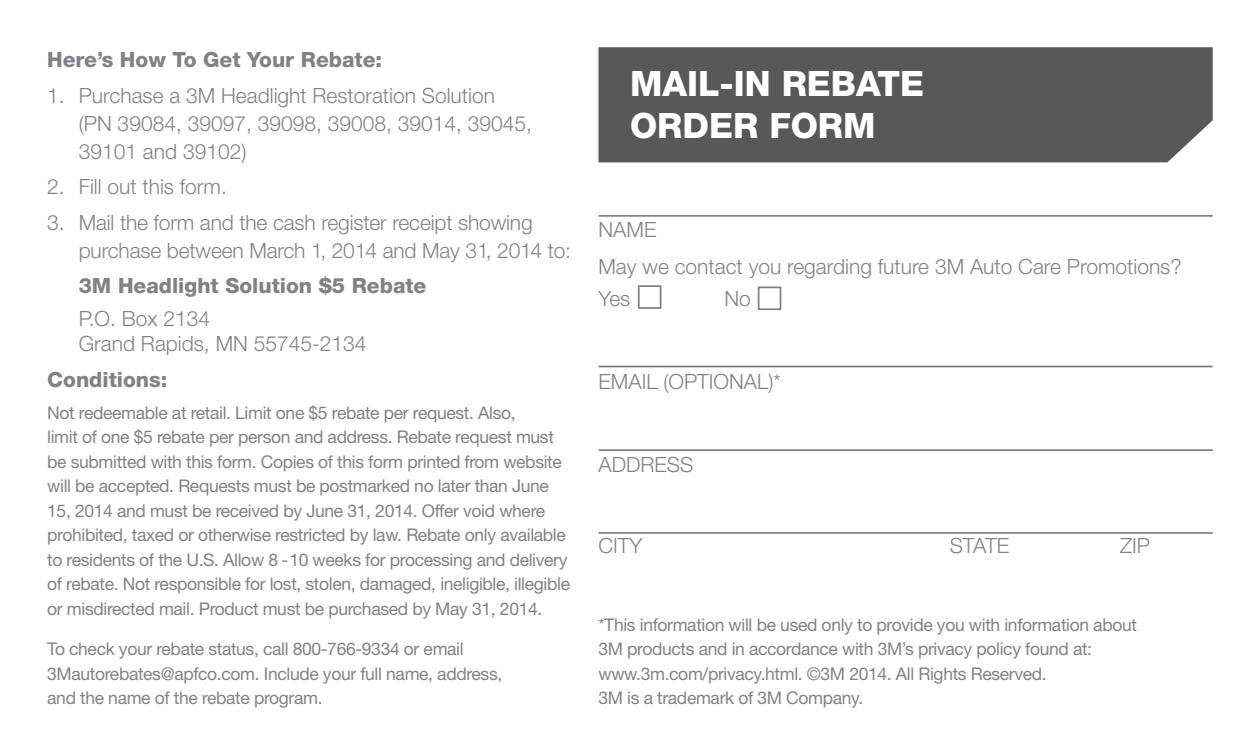
<style>
.page{position:relative;width:1260px;height:756px;background:#fff}
.page>*{position:absolute;margin:0;border:0;box-sizing:border-box;transform-origin:0 0}
.White_Subhead__Back{font:800 35px/42px "Helvetica Neue LT Std";color:#fff}
.Body_Copy__Back_Form{font:300 21px/28px "Helvetica Neue LT Std";color:#808285}
.Subhead__Back_Form{font:800 21px "Helvetica Neue LT Std";color:#808285}
.Indented_Body_Copy{font:300 21px/25.2px "Helvetica Neue LT Std";color:#808285}
.Indented_Subhead__Ba{font:800 21px "Helvetica Neue LT Std";color:#808285}
.Small_Legal_Text{font:17.5px/24.5px "Helvetica Neue LT Std";letter-spacing:-.02em;color:#808285}
</style>
<div class="page">
<div style="left:598px;top:47px;width:615px;height:115px;background:#57585a"></div>
<hr style="left:598px;top:215px;width:615px;height:2px;background:#808285">
<hr style="left:598px;top:366px;width:615px;height:1px;background:#808285">
<hr style="left:598px;top:449px;width:615px;height:2px;background:#808285">
<hr style="left:598px;top:532px;width:615px;height:2px;background:#808285">
<div style="left:638px;top:285px;width:24px;height:24px;border:2px solid #808285"></div>
<div style="left:758px;top:287px;width:23px;height:23px;background:#fff;border:2px solid #808285"></div>
<p class="Subhead__Back_Form" style="left:47px;top:47px;width:336px">Here’s How To Get Your Rebate:</p>
<p class="Body_Copy__Back_Form" style="left:79px;top:81px;width:455px;text-indent:-32px">1. Purchase a 3M Headlight Restoration Solution (PN 39084, 39097, 39098, 39008, 39014, 39045,<br>39101 and 39102)</p>
<p class="Body_Copy__Back_Form" style="left:47px;top:172px;width:181px">2. Fill out this form.</p>
<p class="Body_Copy__Back_Form" style="left:79px;top:208px;width:494px;text-indent:-32px">3. Mail the form and the cash register receipt showing purchase between March 1, 2014 and May 31, 2014 to:</p>
<p class="Indented_Subhead__Ba" style="left:79px;top:273px;width:349px">3M Headlight Solution $5 Rebate</p>
<p class="Indented_Body_Copy" style="left:79px;top:305px;width:289px">P.O. Box 2134<br>Grand Rapids, MN 55745-2134</p>
<p class="Subhead__Back_Form" style="left:47px;top:367px;width:122px">Conditions:</p>
<p class="Small_Legal_Text" style="left:47px;top:400px;width:524px">Not redeemable at retail. Limit one $5 rebate per request. Also,<br>limit of one $5 rebate per person and address. Rebate request must be submitted with this form. Copies of this form printed from website will be accepted. Requests must be postmarked no later than June 15, 2014 and must be received by June 31, 2014. Offer void where prohibited, taxed or otherwise restricted by law. Rebate only available to residents of the U.S. Allow 8 - 10 weeks for processing and delivery of rebate. Not responsible for lost, stolen, damaged, ineligible, illegible or misdirected mail. Product must be purchased by May 31, 2014.</p>
<p class="Small_Legal_Text" style="left:47px;top:636px;width:457px">To check your rebate status, call 800-766-9334 or email<br>3Mautorebates@apfco.com. Include your full name, address, and the name of the rebate program.</p>
<p class="White_Subhead__Back" style="left:630px;top:63px;width:296px">MAIL-IN REBATE<br>ORDER FORM</p>
<p class="Body_Copy__Back_Form" style="left:598px;top:215px;width:59px">NAME</p>
<p class="Body_Copy__Back_Form" style="left:598px;top:252px;width:585px">May we contact you regarding future 3M Auto Care Promotions?</p>
<p class="Body_Copy__Back_Form" style="left:598px;top:284px;width:33px">Yes</p>
<p class="Body_Copy__Back_Form" style="left:724px;top:284px;width:28px">No</p>
<p class="Body_Copy__Back_Form" style="left:598px;top:368px;width:184px">EMAIL (OPTIONAL)*</p>
<p class="Body_Copy__Back_Form" style="left:598px;top:450px;width:96px">ADDRESS</p>
<p class="Body_Copy__Back_Form" style="left:598px;top:531px;width:45px">CITY</p>
<p class="Body_Copy__Back_Form" style="left:950px;top:531px;width:61px">STATE</p>
<p class="Body_Copy__Back_Form" style="left:1120px;top:531px;width:31px">ZIP</p>
<p class="Small_Legal_Text" style="left:598px;top:612px;width:540px">*This information will be used only to provide you with information about 3M products and in accordance with 3M’s privacy policy found at: www.3m.com/privacy.html. ©3M 2014. All Rights Reserved.<br>3M is a trademark of 3M Company.</p>
</div>
